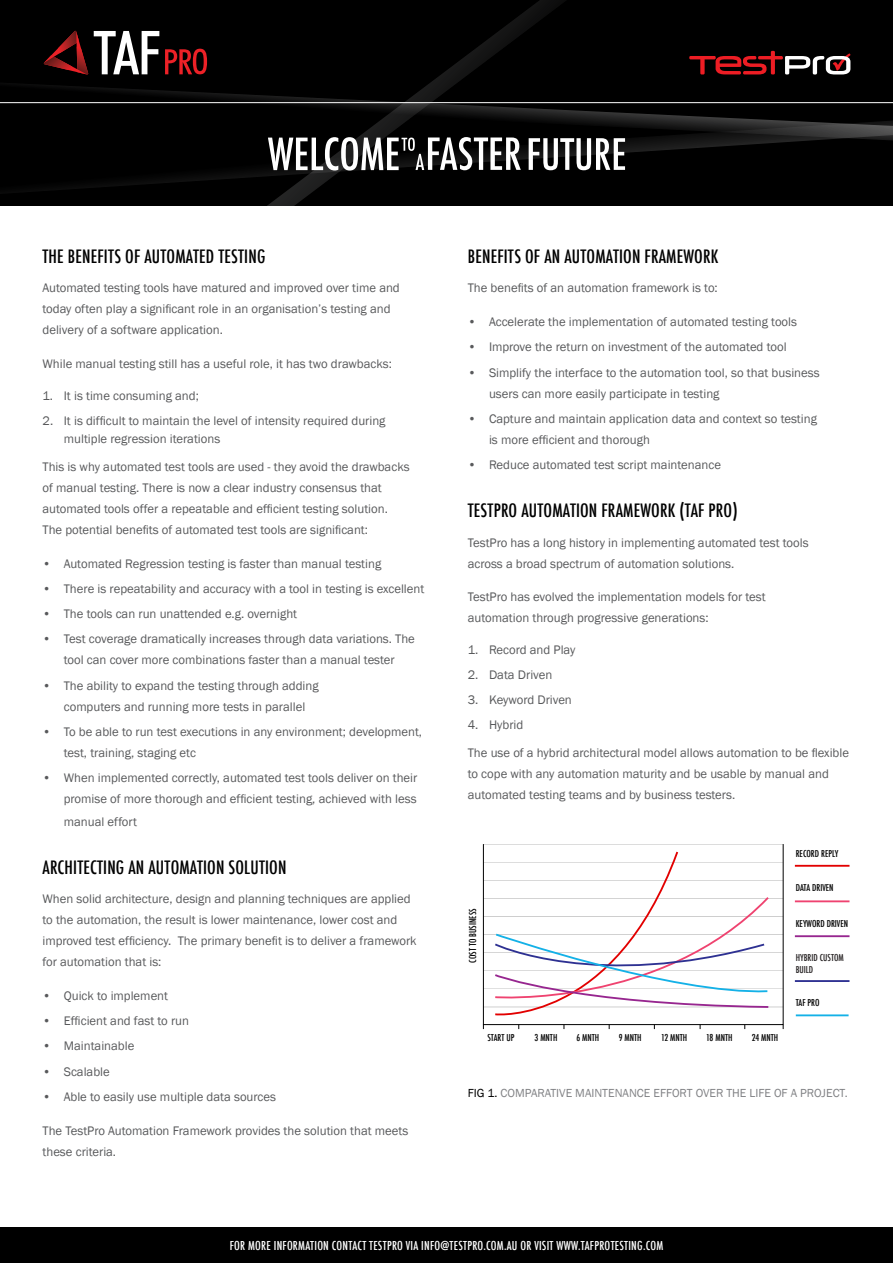
<style>
.page{position:relative;width:893px;height:1263px;background:#fff}
.page>*{position:absolute;margin:0;border:0;box-sizing:border-box;transform-origin:0 0}
.t1{font:500 condensed 18px "Futura";letter-spacing:.01em;color:#000}
.t2{font:12.75px/21px "Franklin Gothic";color:#58595b}
.t3{font:500 condensed 12px "Futura";letter-spacing:.02em;color:#fff}
.t4{font:12px "Franklin Gothic";color:#818285}
.t5{font:500 condensed 9.3px "Futura";color:#000}
.t6{font:500 condensed 9.3px/11.1px "Futura";color:#231f20}
.s1{color:#000}
</style>
<div class="page">
<div style="left:0;top:1227px;width:893px;height:36px;background:#000"></div>
<div style="left:0;top:0;width:893px;height:205px;background:#000"></div>
<svg style="left:0;top:83px;width:893px;height:21px"></svg>
<svg style="left:27px;top:120px;width:866px;height:72px"></svg>
<svg style="left:102px;top:0;width:678px;height:205px"></svg>
<hr style="left:483px;top:1007px;width:300px;height:1px;background:#000">
<hr style="left:483px;top:989px;width:300px;height:1px;background:#000">
<hr style="left:483px;top:971px;width:300px;height:1px;background:#000">
<hr style="left:483px;top:952px;width:300px;height:1px;background:#000">
<hr style="left:483px;top:934px;width:300px;height:1px;background:#000">
<hr style="left:483px;top:916px;width:300px;height:1px;background:#000">
<hr style="left:483px;top:898px;width:300px;height:1px;background:#000">
<hr style="left:483px;top:880px;width:300px;height:1px;background:#000">
<hr style="left:483px;top:862px;width:300px;height:1px;background:#000">
<hr style="left:483px;top:844px;width:300px;height:1px;background:#000">
<hr style="left:796px;top:865px;width:53px;height:2px;background:#e20000">
<hr style="left:796px;top:900px;width:53px;height:2px;background:#ef4370">
<hr style="left:796px;top:935px;width:53px;height:2px;background:#97268f">
<hr style="left:796px;top:980px;width:53px;height:2px;background:#2e3192">
<hr style="left:796px;top:1014px;width:53px;height:2px;background:#14b1e7">
<svg style="left:494px;top:851px;width:276px;height:178px"></svg>
<svg style="left:94px;top:31px;width:65px;height:43px"></svg>
<svg style="left:165px;top:49px;width:42px;height:25px"></svg>
<svg style="left:44px;top:31px;width:44px;height:44px"></svg>
<hr style="left:0;top:102px;width:893px;height:1px;background:#fff">
<svg style="left:689px;top:51px;width:161px;height:24px"></svg>
<svg style="left:268px;top:137px;width:253px;height:34px"></svg>
<svg style="left:529px;top:138px;width:96px;height:32px"></svg>
<h1 class="t1" style="left:43px;top:245px;width:224px">THE BENEFITS OF AUTOMATED TESTING</h1>
<p class="t2" style="left:43px;top:278px;width:359px">Automated testing tools have matured and improved over time and today often play a significant role in an organisation’s testing and delivery of a software application.</p>
<p class="t2" style="left:43px;top:354px;width:351px">While manual testing still has a useful role, it has two drawbacks:</p>
<p class="t2" style="left:43px;top:385px;width:158px">1. It is time consuming and;</p>
<p class="t2" style="left:64px;top:411px;width:323px;line-height:18.8px;text-indent:-21px">2. It is difficult to maintain the level of intensity required during multiple regression iterations</p>
<p class="t2" style="left:43px;top:456px;width:369px">This is why automated test tools are used - they avoid the drawbacks of manual testing. There is now a clear industry consensus that automated tools offer a repeatable and efficient testing solution.<br>The potential benefits of automated test tools are significant:</p>
<p class="t2" style="left:43px;top:553px;width:340px">• Automated Regression testing is faster than manual testing</p>
<p class="t2" style="left:43px;top:578px;width:383px">• There is repeatability and accuracy with a tool in testing is excellent</p>
<p class="t2" style="left:43px;top:604px;width:256px">• The tools can run unattended e.g. overnight</p>
<p class="t2" style="left:43px;top:629px;width:374px;text-align:center">• Test coverage dramatically increases through data variations. The tool can cover more combinations faster than a manual tester</p>
<p class="t2" style="left:64px;top:675px;width:256px;text-indent:-21px">• The ability to expand the testing through adding computers and running more tests in parallel</p>
<p class="t2" style="left:64px;top:721px;width:360px;text-indent:-21px">• To be able to run test executions in any environment; development, test, training, staging etc</p>
<p class="t2" style="left:43px;top:768px;width:376px;text-align:right">• When implemented correctly, automated test tools deliver on their promise of more thorough and efficient testing, achieved with less</p>
<p class="t2" style="left:64px;top:811px;width:75px">manual effort</p>
<h1 class="t1" style="left:43px;top:855px;width:245px">ARCHITECTING AN AUTOMATION SOLUTION</h1>
<p class="t2" style="left:43px;top:889px;width:376px">When solid architecture, design and planning techniques are applied to the automation, the result is lower maintenance, lower cost and improved test efficiency. The primary benefit is to deliver a framework for automation that is:</p>
<p class="t2" style="left:43px;top:985px;width:127px">• Quick to implement</p>
<p class="t2" style="left:43px;top:1011px;width:148px">• Efficient and fast to run</p>
<p class="t2" style="left:43px;top:1036px;width:93px">• Maintainable</p>
<p class="t2" style="left:43px;top:1061px;width:69px">• Scalable</p>
<p class="t2" style="left:43px;top:1086px;width:235px">• Able to easily use multiple data sources</p>
<p class="t2" style="left:43px;top:1120px;width:367px">The TestPro Automation Framework provides the solution that meets these criteria.</p>
<h1 class="t1" style="left:468px;top:245px;width:252px">BENEFITS OF AN AUTOMATION FRAMEWORK</h1>
<p class="t2" style="left:468px;top:278px;width:252px">The benefits of an automation framework is to:</p>
<p class="t2" style="left:468px;top:312px;width:331px">• Accelerate the implementation of automated testing tools</p>
<p class="t2" style="left:468px;top:337px;width:320px">• Improve the return on investment of the automated tool</p>
<p class="t2" style="left:489px;top:362px;width:332px;text-indent:-21px">• Simplify the interface to the automation tool, so that business users can more easily participate in testing</p>
<p class="t2" style="left:489px;top:408px;width:329px;text-indent:-21px">• Capture and maintain application data and context so testing is more efficient and thorough</p>
<p class="t2" style="left:468px;top:455px;width:255px">• Reduce automated test script maintenance</p>
<h1 class="t1" style="left:468px;top:499px;width:271px">TESTPRO AUTOMATION FRAMEWORK (TAF PRO)</h1>
<p class="t2" style="left:468px;top:532px;width:342px">TestPro has a long history in implementing automated test tools across a broad spectrum of automation solutions.</p>
<p class="t2" style="left:468px;top:587px;width:299px">TestPro has evolved the implementation models for test automation through progressive generations:</p>
<p class="t2" style="left:468px;top:639px;width:109px">1. Record and Play</p>
<p class="t2" style="left:468px;top:664px;width:86px">2. Data Driven</p>
<p class="t2" style="left:468px;top:690px;width:106px">3. Keyword Driven</p>
<p class="t2" style="left:468px;top:712px;width:383px;line-height:27.3px">4. Hybrid<br>The use of a hybrid architectural model allows automation to be flexible</p>
<p class="t2" style="left:468px;top:763px;width:363px">to cope with any automation maturity and be usable by manual and automated testing teams and by business testers.</p>
<p class="t5" style="left:467px;top:963px;width:56px;rotate:-90deg">COST TO BUSINESS</p>
<p class="t5" style="left:487px;top:1032px;width:29px">START UP</p>
<p class="t5" style="left:535px;top:1032px;width:24px">3 MNTH</p>
<p class="t5" style="left:576px;top:1032px;width:24px">6 MNTH</p>
<p class="t5" style="left:619px;top:1032px;width:24px">9 MNTH</p>
<p class="t5" style="left:661px;top:1032px;width:28px">12 MNTH</p>
<p class="t5" style="left:706px;top:1032px;width:28px">18 MNTH</p>
<p class="t5" style="left:752px;top:1032px;width:28px">24 MNTH</p>
<p class="t5" style="left:796px;top:848px;width:44px">RECORD REPLY</p>
<p class="t5" style="left:796px;top:881px;width:39px">DATA DRIVEN</p>
<p class="t5" style="left:796px;top:917px;width:54px">KEYWORD DRIVEN</p>
<p class="t6" style="left:796px;top:952px;width:50px">HYBRID CUSTOM<br>BUILD</p>
<p class="t5" style="left:796px;top:997px;width:25px">TAF PRO</p>
<p class="t4" style="left:468px;top:1086px;width:64px"><span class="s1">Fig 1.</span> Comparati</p>
<p class="t4" style="left:559px;top:1086px;width:290px">ve mai ntenance effort over the life of a project.</p>
<p class="t3" style="left:230px;top:1238px;width:435px">FOR MORE INFORMATION CONTACT TESTPRO VIA INFO@TESTPRO.COM.AU OR VISIT WWW.TAFPROTESTING.COM</p>
</div>
